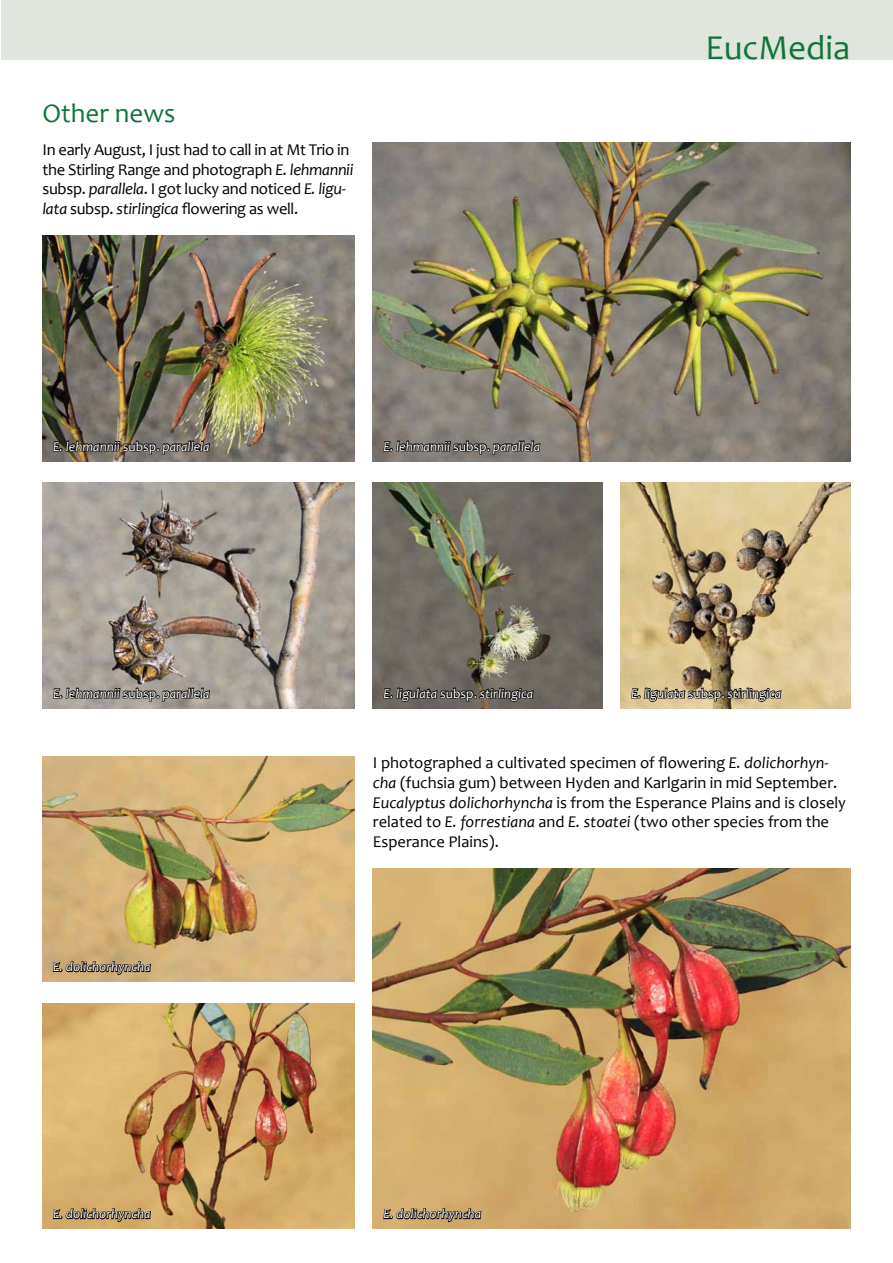
<style>
.page{position:relative;width:893px;height:1263px;background:#fff}
.page>*{position:absolute;margin:0;border:0;box-sizing:border-box;transform-origin:0 0}
.t1{font:35.1px "Candara";color:#10753b}
.t2{font:27px "Candara";color:#10753b}
.t3{font:16.5px/19.8px "Candara";color:#000}
.t4{font:16.5px/19.8px "Candara";letter-spacing:-.02em;color:#000}
.t5{font:italic 13.5px "Candara";color:#fff}
.s1{font-style:italic}
.s2{font-style:normal}
</style>
<div class="page">
<div style="left:1px;top:0;width:892px;height:59px;background:#e0e6de"></div>
<img style="left:43px;top:235px;width:312px;height:226px">
<img style="left:373px;top:143px;width:477px;height:318px">
<img style="left:43px;top:483px;width:312px;height:225px">
<img style="left:373px;top:483px;width:230px;height:225px">
<img style="left:621px;top:483px;width:229px;height:225px">
<img style="left:43px;top:1003px;width:312px;height:226px">
<img style="left:43px;top:756px;width:312px;height:226px">
<img style="left:373px;top:868px;width:477px;height:361px">
<img style="left:52px;top:416px;width:159px;height:46px">
<svg style="left:52px;top:664px;width:159px;height:45px;background:#8a837b"></svg>
<svg style="left:382px;top:417px;width:159px;height:45px;background:#736e69"></svg>
<svg style="left:382px;top:664px;width:153px;height:45px;background:#5f5b53"></svg>
<svg style="left:382px;top:1185px;width:100px;height:44px;background:#b5935f"></svg>
<svg style="left:52px;top:1184px;width:100px;height:45px;background:#b6945b"></svg>
<svg style="left:52px;top:937px;width:100px;height:45px;background:#b09564"></svg>
<svg style="left:630px;top:664px;width:152px;height:45px;background:#a99871"></svg>
<h2 class="t2" style="left:43px;top:96px;width:134px">Other news</h2>
<p class="t4" style="left:43px;top:139px;width:312px">In early August, I just had to call in at Mt Trio in the Stirling Range and photograph <span class="s1">E. lehmannii </span>subsp. <span class="s1">parallela</span>. I got lucky and noticed <span class="s1">E. ligu&shy;lata</span> subsp. <span class="s1">stirlingica</span> flowering as well.</p>
<p class="t5" style="left:53px;top:438px;width:158px">E. lehmannii <span class="s2">subsp.</span> parallela</p>
<p class="t5" style="left:383px;top:438px;width:158px">E. lehmannii <span class="s2">subsp.</span> parallela</p>
<h1 class="t1" style="left:705px;top:26px;width:147px">EucMedia</h1>
<p class="t5" style="left:53px;top:685px;width:158px">E. lehmannii <span class="s2">subsp.</span> parallela</p>
<p class="t5" style="left:53px;top:958px;width:99px">E. dolichorhyncha</p>
<p class="t5" style="left:383px;top:685px;width:151px">E. ligulata <span class="s2">subsp.</span> stirlingica</p>
<p class="t5" style="left:631px;top:685px;width:151px">E. ligulata <span class="s2">subsp.</span> stirlingica</p>
<p class="t3" style="left:373px;top:753px;width:474px">I photographed a cultivated specimen of flowering <span class="s1">E. dolichorhyn&shy;cha</span> (fuchsia gum) between Hyden and Karlgarin in mid September.<br><span class="s1">Eucalyptus dolichorhyncha</span> is from the Esperance Plains and is closely related to <span class="s1">E. forrestiana</span> and <span class="s1">E. stoatei</span> (two other species from the Esperance Plains).</p>
<p class="t5" style="left:53px;top:1205px;width:99px">E. dolichorhyncha</p>
<p class="t5" style="left:383px;top:1205px;width:99px">E. dolichorhyncha</p>
</div>
